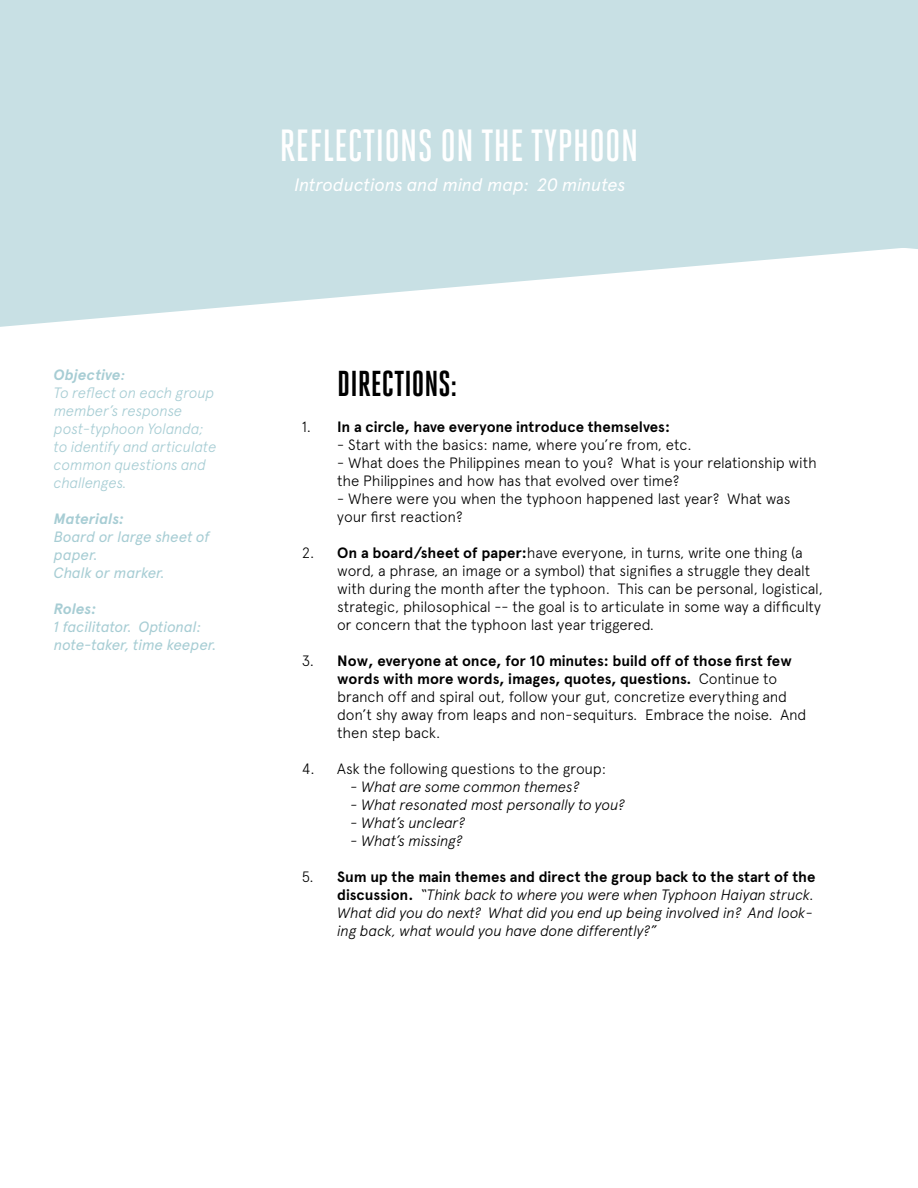
<style>
.page{position:relative;width:918px;height:1188px;background:#fff}
.page>*{position:absolute;margin:0;border:0;box-sizing:border-box;transform-origin:0 0}
.t1{font:500 45px "Heroic Condensed";color:#fff}
.t2{font:700 36px "Heroic Condensed";color:#000}
.t3{font:italic 18px "Apercu";letter-spacing:-.015em;color:#fff}
.t4{font:300 15px/18px "Apercu";letter-spacing:-.015em;color:#000}
.t5{font:italic 300 15px/18px "Apercu";letter-spacing:-.015em;color:#000}
.t6{font:italic 300 15px/18px "Apercu";letter-spacing:-.015em;color:#a7cdd4}
.t7{font:italic 15px/18px "Apercu";letter-spacing:-.015em;color:#a7cdd4}
.t8{font:700 15px "Apercu";color:#000}
.t9{font:italic 700 15px "Apercu";letter-spacing:-.01em;color:#a7cdd4}
.s1{font-weight:700}
.s2{font-weight:500}
.s3{font-weight:700;font-style:normal}
</style>
<div class="page">
<svg style="left:0;top:0;width:918px;height:327px;background:#cee3e7"></svg>
<h1 class="t1" style="left:279px;top:121px;width:361px">REFLECTIONS ON THE TYPHOON</h1>
<p class="t3" style="left:294px;top:170px;width:333px">Introductions and mind map: 20 minutes</p>
<p class="t6" style="left:54px;top:366px;width:164px"><span class="s1">Objective</span><span class="s2">:<br></span>To reflect on each group member’s response post-typhoon Yolanda; to identify and articulate common questions and challenges.</p>
<p class="t9" style="left:54px;top:510px;width:72px">Materials:</p>
<p class="t7" style="left:54px;top:526px;width:157px">Board or large sheet of paper.<br>Chalk or marker.</p>
<p class="t9" style="left:54px;top:600px;width:44px">Roles:</p>
<p class="t7" style="left:54px;top:616px;width:164px">1 facilitator. Optional: note-taker, time keeper.</p>
<p class="t4" style="left:302px;top:418px;width:11px">1.</p>
<p class="t4" style="left:302px;top:544px;width:14px">2.</p>
<p class="t4" style="left:302px;top:652px;width:14px">3.</p>
<p class="t4" style="left:302px;top:760px;width:14px">4.</p>
<p class="t4" style="left:302px;top:868px;width:14px">5.</p>
<h2 class="t2" style="left:337px;top:364px;width:122px">DIRECTIONS:</h2>
<p class="t8" style="left:337px;top:418px;width:334px">In a circle, have everyone introduce themselves:</p>
<p class="t4" style="left:337px;top:436px;width:356px">- Start with the basics: name, where you’re from, etc.</p>
<p class="t4" style="left:337px;top:454px;width:481px">- What does the Philippines mean to you? What is your relationship with the Philippines and how has that evolved over time?</p>
<p class="t4" style="left:337px;top:490px;width:455px">- Where were you when the typhoon happened last year? What was your first reaction?</p>
<p class="t4" style="left:337px;top:544px;width:487px"><span class="s1">On a board/sheet of paper:</span>have everyone, in turns, write one thing (a word, a phrase, an image or a symbol) that signifies a struggle they dealt with during the month after the typhoon. This can be personal, logistical, strategic, philosophical -- the goal is to articulate in some way a difficulty or concern that the typhoon last year triggered.</p>
<p class="t4" style="left:337px;top:652px;width:471px"><span class="s1">Now, everyone at once, for 10 minutes: build off of those first few words with more words, images, quotes, questions.</span> Continue to branch off and spiral out, follow your gut, concretize everything and don’t shy away from leaps and non-sequiturs. Embrace the noise. And then step back.</p>
<p class="t4" style="left:337px;top:760px;width:270px">Ask the following questions to the group:</p>
<p class="t5" style="left:351px;top:778px;width:231px">- What are some common themes?</p>
<p class="t5" style="left:351px;top:796px;width:276px">- What resonated most personally to you?</p>
<p class="t5" style="left:351px;top:814px;width:116px">- What’s unclear?</p>
<p class="t5" style="left:351px;top:832px;width:114px">- What’s missing?</p>
<p class="t5" style="left:337px;top:868px;width:480px"><span class="s3">Sum up the main themes and direct the group back to the start of the discussion.</span> “Think back to where you were when Typhoon Haiyan struck.<br>What did you do next? What did you end up being involved in? And look&shy;ing back, what would you have done differently?”</p>
</div>
